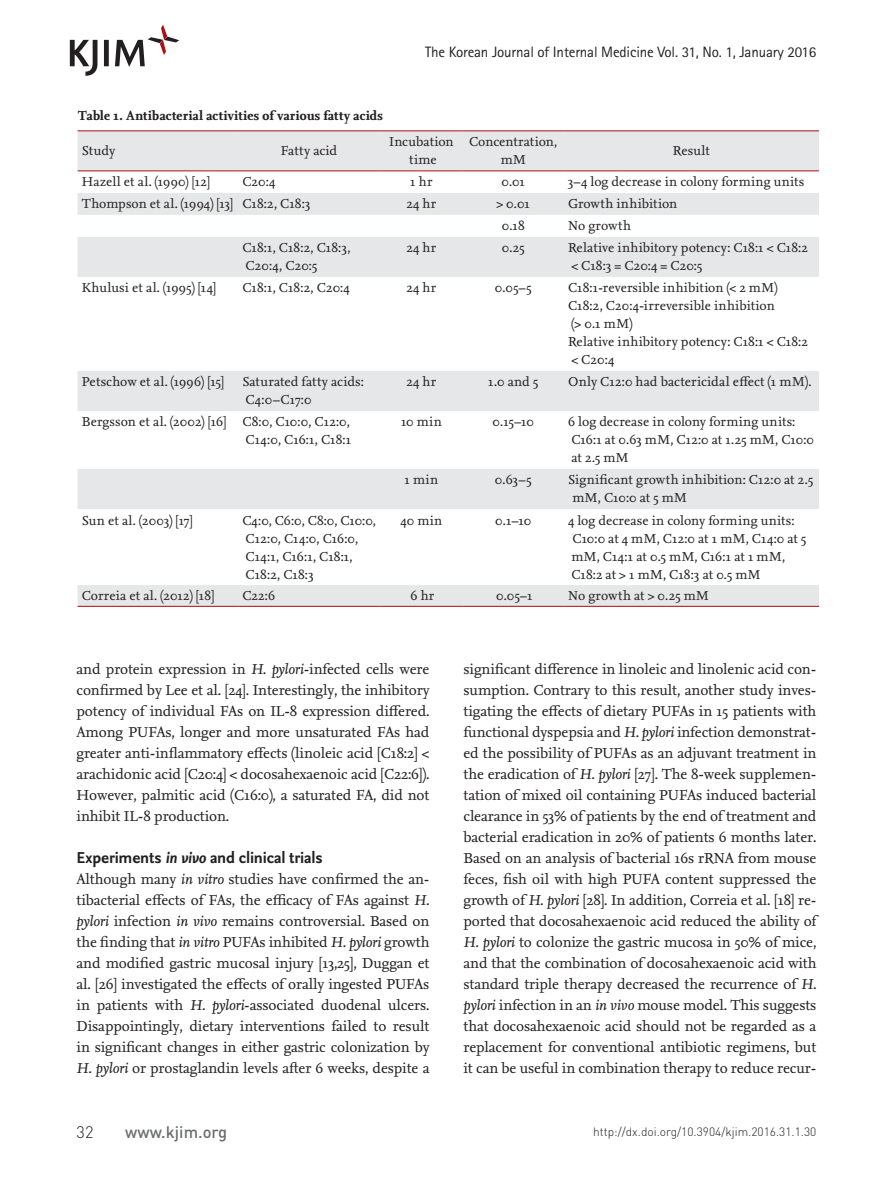
<style>
.page{position:relative;width:893px;height:1191px;background:#fff}
.page>*{position:absolute;margin:0;border:0;box-sizing:border-box;transform-origin:0 0}
.제목2{font:700 16.5px "Nexus Sans";letter-spacing:-.01em;color:#231f20}
.t1{font:500 16.5px "DIN Pro";color:#6c6d70}
.t2{font:300 16.5px "DIN Pro";color:#231f20}
.제목밑본문{font:15px/21px "Nexus Serif";letter-spacing:-.01em;color:#231f20;text-align:justify}
.들여쓰기본문{font:15px/21px "Nexus Serif";letter-spacing:-.01em;color:#231f20;text-align:justify}
.t3{font:15px "Rotis Sans Serif Std";letter-spacing:-.01em;color:#231f20}
.테이블{font:13.5px "Nexus Serif";letter-spacing:.01em;color:#231f20}
.테이블제목{font:700 13.5px "Nexus Serif";letter-spacing:.005em;color:#231f20}
.t4{font:300 12px "DIN Pro";color:#231f20}
.s1{font-style:italic}
</style>
<div class="page">
<svg style="left:70px;top:25px;width:109px;height:51px"></svg>
<div style="left:78px;top:131px;width:741px;height:475px;background:#e6e7e9"></div>
<svg style="left:78px;top:171px;width:741px;height:414px"></svg>
<hr style="left:78px;top:130px;width:160px;height:1px;background:#b00d15">
<hr style="left:238px;top:130px;width:142px;height:1px;background:#b00d15">
<hr style="left:380px;top:130px;width:83px;height:1px;background:#b00d15">
<hr style="left:463px;top:130px;width:101px;height:1px;background:#b00d15">
<hr style="left:564px;top:130px;width:255px;height:1px;background:#b00d15">
<hr style="left:78px;top:170px;width:160px;height:1px;background:#b00d15">
<hr style="left:238px;top:170px;width:142px;height:1px;background:#b00d15">
<hr style="left:380px;top:170px;width:83px;height:1px;background:#b00d15">
<hr style="left:463px;top:170px;width:101px;height:1px;background:#b00d15">
<hr style="left:564px;top:170px;width:255px;height:1px;background:#b00d15">
<hr style="left:78px;top:606px;width:160px;height:1px;background:#b00d15">
<hr style="left:238px;top:606px;width:142px;height:1px;background:#b00d15">
<hr style="left:380px;top:606px;width:83px;height:1px;background:#b00d15">
<hr style="left:463px;top:606px;width:101px;height:1px;background:#b00d15">
<hr style="left:564px;top:606px;width:255px;height:1px;background:#b00d15">
<p class="t3" style="left:425px;top:43px;width:393px">The Korean Journal of Internal Medicine Vol. 31, No. 1, January 2016</p>
<p class="테이블제목" style="left:78px;top:107px;width:307px">Table 1. Antibacterial activities of various fatty acids</p>
<p class="테이블" style="left:82px;top:142px;width:35px">Study</p>
<p class="테이블" style="left:281px;top:142px;width:58px">Fatty acid</p>
<p class="테이블" style="left:389px;top:133px;width:66px">Incubation</p>
<p class="테이블" style="left:409px;top:151px;width:29px">time</p>
<p class="테이블" style="left:469px;top:133px;width:90px">Concentration,</p>
<p class="테이블" style="left:501px;top:151px;width:27px">mM</p>
<p class="테이블" style="left:673px;top:142px;width:38px">Result</p>
<p class="테이블" style="left:82px;top:173px;width:130px">Hazell et al. (1990) [12]</p>
<p class="테이블" style="left:242px;top:173px;width:35px">C20:4</p>
<p class="테이블" style="left:410px;top:173px;width:24px">1 hr</p>
<p class="테이블" style="left:501px;top:173px;width:25px">0.01</p>
<p class="테이블" style="left:568px;top:173px;width:238px">3–4 log decrease in colony forming units</p>
<p class="테이블" style="left:82px;top:195px;width:153px">Thompson et al. (1994) [13]</p>
<p class="테이블" style="left:242px;top:195px;width:70px">C18:2, C18:3</p>
<p class="테이블" style="left:406px;top:195px;width:31px">24 hr</p>
<p class="테이블" style="left:496px;top:195px;width:35px">&gt; 0.01</p>
<p class="테이블" style="left:568px;top:195px;width:111px">Growth inhibition</p>
<p class="테이블" style="left:502px;top:217px;width:24px">0.18</p>
<p class="테이블" style="left:568px;top:217px;width:64px">No growth</p>
<p class="테이블" style="left:242px;top:239px;width:110px">C18:1, C18:2, C18:3,</p>
<p class="테이블" style="left:246px;top:257px;width:73px">C20:4, C20:5</p>
<p class="테이블" style="left:406px;top:239px;width:31px">24 hr</p>
<p class="테이블" style="left:502px;top:239px;width:25px">0.25</p>
<p class="테이블" style="left:568px;top:239px;width:241px">Relative inhibitory potency: C18:1 &lt; C18:2</p>
<p class="테이블" style="left:571px;top:257px;width:133px">&lt; C18:3 = C20:4 = C20:5</p>
<p class="테이블" style="left:82px;top:279px;width:136px">Khulusi et al. (1995) [14]</p>
<p class="테이블" style="left:242px;top:279px;width:109px">C18:1, C18:2, C20:4</p>
<p class="테이블" style="left:406px;top:279px;width:31px">24 hr</p>
<p class="테이블" style="left:495px;top:279px;width:39px">0.05–5</p>
<p class="테이블" style="left:568px;top:279px;width:211px">C18:1-reversible inhibition (&lt; 2 mM)</p>
<p class="테이블" style="left:568px;top:297px;width:208px">C18:2, C20:4-irreversible inhibition</p>
<p class="테이블" style="left:571px;top:315px;width:63px">(&gt; 0.1 mM)</p>
<p class="테이블" style="left:568px;top:333px;width:241px">Relative inhibitory potency: C18:1 &lt; C18:2</p>
<p class="테이블" style="left:571px;top:351px;width:44px">&lt; C20:4</p>
<p class="테이블" style="left:82px;top:373px;width:144px">Petschow et al. (1996) [15]</p>
<p class="테이블" style="left:242px;top:373px;width:123px">Saturated fatty acids:</p>
<p class="테이블" style="left:246px;top:391px;width:67px">C4:0–C17:0</p>
<p class="테이블" style="left:406px;top:373px;width:31px">24 hr</p>
<p class="테이블" style="left:488px;top:373px;width:51px">1.0 and 5</p>
<p class="테이블" style="left:568px;top:373px;width:245px">Only C12:0 had bactericidal effect (1 mM).</p>
<p class="테이블" style="left:82px;top:413px;width:146px">Bergsson et al. (2002) [16]</p>
<p class="테이블" style="left:242px;top:413px;width:109px">C8:0, C10:0, C12:0,</p>
<p class="테이블" style="left:246px;top:431px;width:107px">C14:0, C16:1, C18:1</p>
<p class="테이블" style="left:82px;top:511px;width:113px">Sun et al. (2003) [17]</p>
<p class="테이블" style="left:242px;top:511px;width:135px">C4:0, C6:0, C8:0, C10:0,</p>
<p class="테이블" style="left:246px;top:529px;width:114px">C12:0, C14:0, C16:0,</p>
<p class="테이블" style="left:246px;top:547px;width:109px">C14:1, C16:1, C18:1,</p>
<p class="테이블" style="left:246px;top:565px;width:70px">C18:2, C18:3</p>
<p class="테이블" style="left:401px;top:413px;width:42px">10 min</p>
<p class="테이블" style="left:493px;top:413px;width:43px">0.15–10</p>
<p class="테이블" style="left:568px;top:413px;width:229px">6 log decrease in colony forming units:</p>
<p class="테이블" style="left:571px;top:431px;width:244px">C16:1 at 0.63 mM, C12:0 at 1.25 mM, C10:0</p>
<p class="테이블" style="left:571px;top:449px;width:59px">at 2.5 mM</p>
<p class="테이블" style="left:405px;top:471px;width:35px">1 min</p>
<p class="테이블" style="left:495px;top:471px;width:38px">0.63–5</p>
<p class="테이블" style="left:568px;top:471px;width:247px">Significant growth inhibition: C12:0 at 2.5</p>
<p class="테이블" style="left:572px;top:489px;width:116px">mM, C10:0 at 5 mM</p>
<p class="테이블" style="left:400px;top:511px;width:43px">40 min</p>
<p class="테이블" style="left:495px;top:511px;width:38px">0.1–10</p>
<p class="테이블" style="left:568px;top:511px;width:228px">4 log decrease in colony forming units:</p>
<p class="테이블" style="left:572px;top:529px;width:235px">C10:0 at 4 mM, C12:0 at 1 mM, C14:0 at 5</p>
<p class="테이블" style="left:571px;top:547px;width:215px">mM, C14:1 at 0.5 mM, C16:1 at 1 mM,</p>
<p class="테이블" style="left:571px;top:565px;width:191px">C18:2 at &gt; 1 mM, C18:3 at 0.5 mM</p>
<p class="테이블" style="left:82px;top:587px;width:134px">Correia et al. (2012) [18]</p>
<p class="테이블" style="left:242px;top:587px;width:34px">C22:6</p>
<p class="테이블" style="left:411px;top:587px;width:25px">6 hr</p>
<p class="테이블" style="left:496px;top:587px;width:38px">0.05–1</p>
<p class="테이블" style="left:568px;top:587px;width:142px">No growth at &gt; 0.25 mM</p>
<p class="들여쓰기본문" style="left:77px;top:658px;width:354px">and protein expression in <span class="s1">H. pylori</span>-infected cells were confirmed by Lee et al. [24]. Interestingly, the inhibitory potency of individual FAs on IL-8 expression differed.<br>Among PUFAs, longer and more unsaturated FAs had greater anti-inflammatory effects (linoleic acid [C18:2] &lt; arachidonic acid [C20:4] &lt; docosahexaenoic acid [C22:6]).<br>However, palmitic acid (C16:0), a saturated FA, did not inhibit IL-8 production.</p>
<p class="제목2" style="left:77px;top:847px;width:248px">Experiments <span class="s1">in vivo</span> and clinical trials</p>
<p class="제목밑본문" style="left:77px;top:868px;width:354px">Although many <span class="s1">in vitro</span> studies have confirmed the an&shy;tibacterial effects of FAs, the efficacy of FAs against <span class="s1">H. pylori</span> infection <span class="s1">in vivo</span> remains controversial. Based on the finding that <span class="s1">in vitro</span> PUFAs inhibited <span class="s1">H. pylori</span> growth and modified gastric mucosal injury [13,25], Duggan et al. [26] investigated the effects of orally ingested PUFAs in patients with <span class="s1">H. pylori</span>-associated duodenal ulcers.<br>Disappointingly, dietary interventions failed to result in significant changes in either gastric colonization by <span class="s1">H. pylori</span> or prostaglandin levels after 6 weeks, despite a</p>
<p class="제목밑본문" style="left:463px;top:658px;width:354px">significant difference in linoleic and linolenic acid con&shy;sumption. Contrary to this result, another study inves&shy;tigating the effects of dietary PUFAs in 15 patients with functional dyspepsia and <span class="s1">H. pylori</span> infection demonstrat&shy;ed the possibility of PUFAs as an adjuvant treatment in the eradication of <span class="s1">H. pylori</span> [27]. The 8-week supplemen&shy;tation of mixed oil containing PUFAs induced bacterial clearance in 53% of patients by the end of treatment and bacterial eradication in 20% of patients 6 months later.<br>Based on an analysis of bacterial 16s rRNA from mouse feces, fish oil with high PUFA content suppressed the growth of <span class="s1">H. pylori</span> [28]. In addition, Correia et al. [18] re&shy;ported that docosahexaenoic acid reduced the ability of <span class="s1">H. pylori</span> to colonize the gastric mucosa in 50% of mice, and that the combination of docosahexaenoic acid with standard triple therapy decreased the recurrence of <span class="s1">H. pylori</span> infection in an <span class="s1">in vivo</span> mouse model. This suggests that docosahexaenoic acid should not be regarded as a replacement for conventional antibiotic regimens, but it can be useful in combination therapy to reduce recur-</p>
<p class="t2" style="left:77px;top:1120px;width:18px">32</p>
<p class="t1" style="left:125px;top:1120px;width:104px">www.kjim.org</p>
<p class="t4" style="left:593px;top:1123px;width:225px">http://dx.doi.org/10.3904/kjim.2016.31.1.30</p>
</div>
